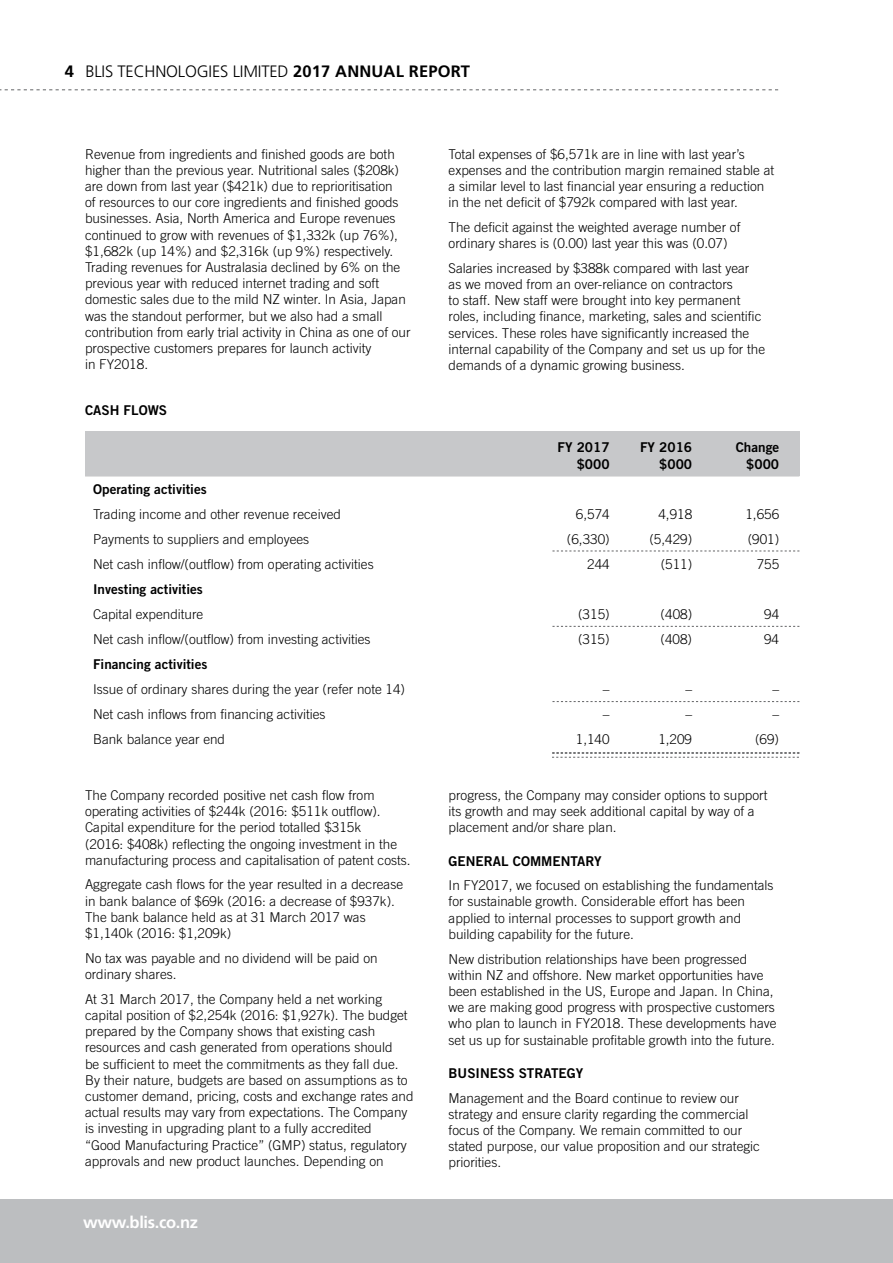
<style>
.page{position:relative;width:893px;height:1263px;background:#fff}
.page>*{position:absolute;margin:0;border:0;box-sizing:border-box;transform-origin:0 0}
.t1{font:300 16.5px "Frutiger";letter-spacing:-.01em;color:#000}
.t2{font:700 16.5px "Frutiger";letter-spacing:-.02em;color:#fff}
.t3{font:300 13.5px/16.2px "Trade Gothic";color:#000}
.t4{font:13.5px "Trade Gothic Bold Two";color:#000}
.s1{font-weight:700}
</style>
<div class="page">
<svg style="left:0;top:90px;width:778px;height:1px"></svg>
<div style="left:0;top:1199px;width:893px;height:64px;background:#bcbec0"></div>
<hr style="left:85px;top:475px;width:714px;height:1px;background:#000">
<div style="left:85px;top:431px;width:714px;height:44px;background:#c7c8ca"></div>
<svg style="left:552px;top:701px;width:247px;height:1px"></svg>
<svg style="left:552px;top:626px;width:247px;height:1px"></svg>
<svg style="left:552px;top:753px;width:247px;height:5px"></svg>
<svg style="left:552px;top:551px;width:247px;height:1px"></svg>
<p class="t1" style="left:65px;top:62px;width:407px"><span class="s1">4</span> BLIS TECHNOLOGIES LIMITED <span class="s1">2017 ANNUAL REPORT</span></p>
<p class="t3" style="left:85px;top:145px;width:327px">Revenue from ingredients and finished goods are both higher than the previous year. Nutritional sales ($208k) are down from last year ($421k) due to reprioritisation<br>of resources to our core ingredients and finished goods businesses. Asia, North America and Europe revenues continued to grow with revenues of $1,332k (up 76%), $1,682k (up 14%) and $2,316k (up 9%) respectively.<br>Trading revenues for Australasia declined by 6% on the previous year with reduced internet trading and soft domestic sales due to the mild NZ winter. In Asia, Japan was the standout performer, but we also had a small contribution from early trial activity in China as one of our prospective customers prepares for launch activity<br>in FY2018.</p>
<p class="t3" style="left:449px;top:145px;width:327px">Total expenses of $6,571k are in line with last year’s expenses and the contribution margin remained stable at a similar level to last financial year ensuring a reduction in the net deficit of $792k compared with last year.</p>
<p class="t3" style="left:449px;top:219px;width:293px">The deficit against the weighted average number of ordinary shares is (0.00) last year this was (0.07)</p>
<p class="t3" style="left:449px;top:260px;width:318px">Salaries increased by $388k compared with last year as we moved from an over-reliance on contractors<br>to staff. New staff were brought into key permanent roles, including finance, marketing, sales and scientific services. These roles have significantly increased the internal capability of the Company and set us up for the demands of a dynamic growing business.</p>
<p class="t4" style="left:85px;top:402px;width:84px">CASH FLOWS</p>
<p class="t4" style="left:558px;top:439px;width:54px">FY 2017</p>
<p class="t4" style="left:640px;top:439px;width:54px">FY 2016</p>
<p class="t4" style="left:736px;top:439px;width:45px">Change</p>
<p class="t4" style="left:577px;top:456px;width:34px">$000</p>
<p class="t4" style="left:659px;top:456px;width:34px">$000</p>
<p class="t4" style="left:746px;top:456px;width:34px">$000</p>
<p class="t4" style="left:93px;top:481px;width:115px">Operating activities</p>
<p class="t3" style="left:93px;top:506px;width:249px">Trading income and other revenue received</p>
<p class="t3" style="left:576px;top:506px;width:35px">6,574</p>
<p class="t3" style="left:658px;top:506px;width:35px">4,918</p>
<p class="t3" style="left:745px;top:506px;width:35px">1,656</p>
<p class="t3" style="left:93px;top:531px;width:217px">Payments to suppliers and employees</p>
<p class="t3" style="left:567px;top:531px;width:44px">(6,330)</p>
<p class="t3" style="left:649px;top:531px;width:44px">(5,429)</p>
<p class="t3" style="left:748px;top:531px;width:33px">(901)</p>
<p class="t3" style="left:93px;top:556px;width:282px">Net cash inflow/(outflow) from operating activities</p>
<p class="t3" style="left:587px;top:556px;width:24px">244</p>
<p class="t3" style="left:661px;top:556px;width:33px">(511)</p>
<p class="t3" style="left:757px;top:556px;width:24px">755</p>
<p class="t4" style="left:93px;top:581px;width:111px">Investing activities</p>
<p class="t3" style="left:93px;top:606px;width:112px">Capital expenditure</p>
<p class="t3" style="left:578px;top:606px;width:33px">(315)</p>
<p class="t3" style="left:661px;top:606px;width:33px">(408)</p>
<p class="t3" style="left:764px;top:606px;width:17px">94</p>
<p class="t3" style="left:93px;top:631px;width:279px">Net cash inflow/(outflow) from investing activities</p>
<p class="t3" style="left:578px;top:631px;width:33px">(315)</p>
<p class="t3" style="left:661px;top:631px;width:33px">(408)</p>
<p class="t3" style="left:764px;top:631px;width:17px">94</p>
<p class="t4" style="left:93px;top:656px;width:116px">Financing activities</p>
<p class="t3" style="left:93px;top:681px;width:314px">Issue of ordinary shares during the year (refer note 14)</p>
<p class="t3" style="left:603px;top:681px;width:8px">–</p>
<p class="t3" style="left:685px;top:681px;width:8px">–</p>
<p class="t3" style="left:772px;top:681px;width:8px">–</p>
<p class="t3" style="left:93px;top:706px;width:234px">Net cash inflows from financing activities</p>
<p class="t3" style="left:603px;top:706px;width:8px">–</p>
<p class="t3" style="left:685px;top:706px;width:8px">–</p>
<p class="t3" style="left:772px;top:706px;width:8px">–</p>
<p class="t3" style="left:93px;top:731px;width:134px">Bank balance year end</p>
<p class="t3" style="left:576px;top:731px;width:35px">1,140</p>
<p class="t3" style="left:658px;top:731px;width:35px">1,209</p>
<p class="t3" style="left:755px;top:731px;width:26px">(69)</p>
<p class="t3" style="left:85px;top:787px;width:327px">The Company recorded positive net cash flow from operating activities of $244k (2016: $511k outflow).<br>Capital expenditure for the period totalled $315k<br>(2016: $408k) reflecting the ongoing investment in the manufacturing process and capitalisation of patent costs.</p>
<p class="t3" style="left:85px;top:876px;width:320px">Aggregate cash flows for the year resulted in a decrease in bank balance of $69k (2016: a decrease of $937k).<br>The bank balance held as at 31 March 2017 was $1,140k (2016: $1,209k)</p>
<p class="t3" style="left:85px;top:950px;width:294px">No tax was payable and no dividend will be paid on ordinary shares.</p>
<p class="t3" style="left:85px;top:990px;width:330px">At 31 March 2017, the Company held a net working capital position of $2,254k (2016: $1,927k). The budget prepared by the Company shows that existing cash resources and cash generated from operations should<br>be sufficient to meet the commitments as they fall due.<br>By their nature, budgets are based on assumptions as to customer demand, pricing, costs and exchange rates and actual results may vary from expectations. The Company is investing in upgrading plant to a fully accredited<br>“Good Manufacturing Practice” (GMP) status, regulatory approvals and new product launches. Depending on</p>
<p class="t2" style="left:83px;top:1212px;width:116px">www.blis.co.nz</p>
<p class="t3" style="left:449px;top:787px;width:320px">progress, the Company may consider options to support its growth and may seek additional capital by way of a placement and/or share plan.</p>
<p class="t4" style="left:449px;top:852px;width:155px">GENERAL COMMENTARY</p>
<p class="t3" style="left:449px;top:877px;width:326px">In FY2017, we focused on establishing the fundamentals for sustainable growth. Considerable effort has been applied to internal processes to support growth and building capability for the future.</p>
<p class="t3" style="left:449px;top:950px;width:329px">New distribution relationships have been progressed within NZ and offshore. New market opportunities have been established in the US, Europe and Japan. In China, we are making good progress with prospective customers who plan to launch in FY2018. These developments have set us up for sustainable profitable growth into the future.</p>
<p class="t4" style="left:449px;top:1064px;width:136px">BUSINESS STRATEGY</p>
<p class="t3" style="left:449px;top:1089px;width:313px">Management and the Board continue to review our strategy and ensure clarity regarding the commercial focus of the Company. We remain committed to our stated purpose, our value proposition and our strategic priorities.</p>
</div>
